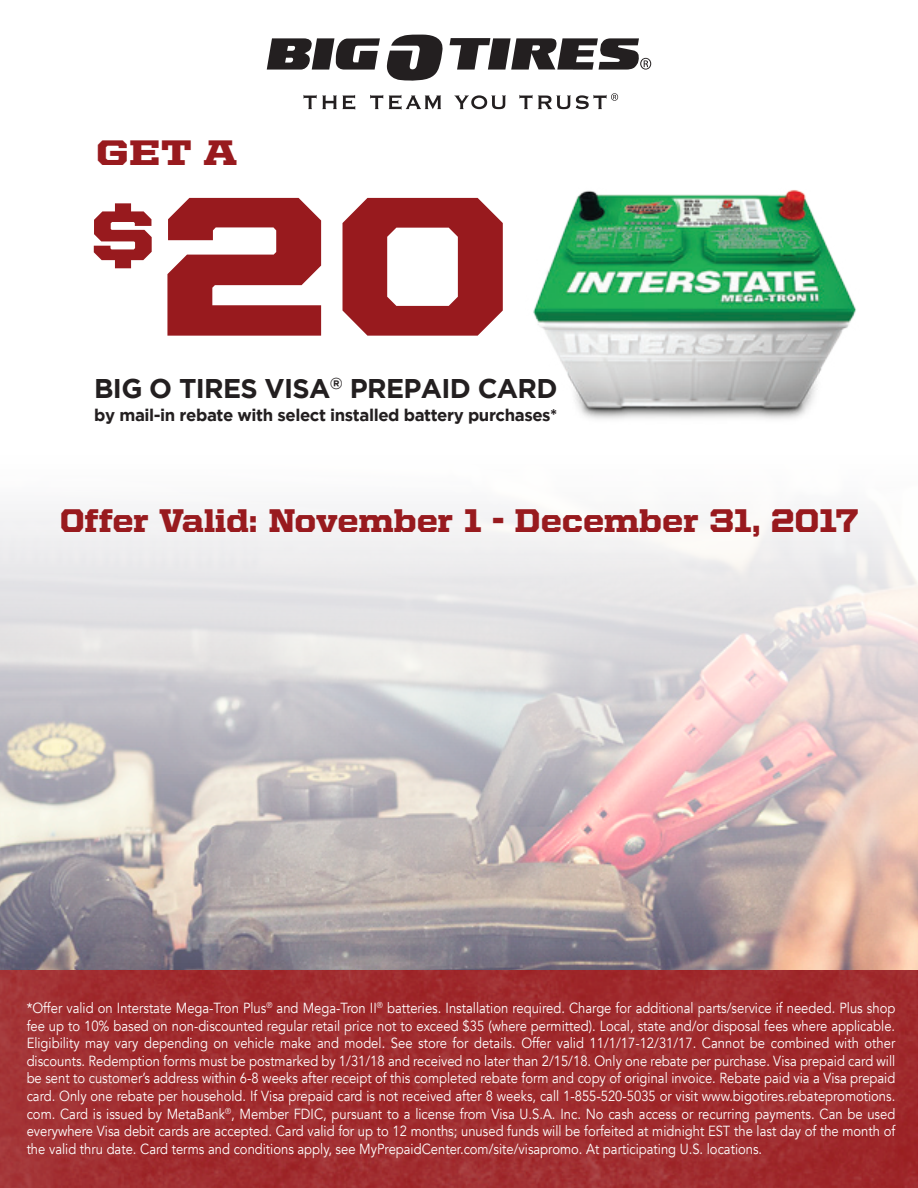
<style>
.page{position:relative;width:918px;height:1188px;background:#fff}
.page>*{position:absolute;margin:0;border:0;box-sizing:border-box;transform-origin:0 0}
.t1{font:900 199.65px "United Serif Semi Ext";color:#981a1e}
.t2{font:900 74.25px "United Serif Semi Ext";color:#981a1e}
.t3{font:900 35.7px "United Serif Semi Ext";color:#981a1e}
.t4{font:900 33px "United Serif Semi Ext";color:#981a1e;scale:.82 1}
.t5{font:700 27px "Gotham";letter-spacing:-.025em;color:#231f20}
.t6{font:700 16.8px "Gotham";letter-spacing:-.025em;color:#231f20}
.t7{font:14.7px/17.5px "Avenir";color:#fff;text-align:justify;scale:.89 1}
</style>
<div class="page">
<img style="left:0;top:510px;width:918px;height:461px">
<svg style="left:267px;top:38px;width:113px;height:32px"></svg>
<svg style="left:387px;top:34px;width:56px;height:47px"></svg>
<svg style="left:304px;top:95px;width:33px;height:14px"></svg>
<svg style="left:343px;top:95px;width:12px;height:15px"></svg>
<svg style="left:370px;top:95px;width:13px;height:14px"></svg>
<svg style="left:389px;top:95px;width:52px;height:15px"></svg>
<svg style="left:454px;top:95px;width:52px;height:14px"></svg>
<svg style="left:450px;top:38px;width:201px;height:32px"></svg>
<svg style="left:519px;top:93px;width:99px;height:16px"></svg>
<img style="left:0;top:971px;width:918px;height:217px">
<img style="left:533px;top:190px;width:323px;height:229px">
<svg style="left:533px;top:364px;width:31px;height:46px"></svg>
<p class="t3" style="left:96px;top:132px;width:144px">GET A</p>
<p class="t2" style="left:90px;top:193px;width:68px">$</p>
<p class="t1" style="left:156px;top:151px;width:361px">20</p>
<p class="t5" style="left:94px;top:373px;width:465px">BIG O TIRES VISA<sup>®</sup> PREPAID CARD</p>
<p class="t6" style="left:94px;top:405px;width:465px">by mail-in rebate with select installed battery purchases*</p>
<p class="t4" style="left:60px;top:501px;width:975px">Offer Valid: November 1 - December 31, 2017</p>
<p class="t7" style="left:27px;top:1000px;width:978px">*Offer valid on Interstate Mega-Tron Plus<sup>®</sup> and Mega-Tron II<sup>®</sup> batteries. Installation required. Charge for additional parts/service if needed. Plus shop fee up to 10% based on non-discounted regular retail price not to exceed $35 (where permitted). Local, state and/or disposal fees where applicable.<br>Eligibility may vary depending on vehicle make and model. See store for details. Offer valid 11/1/17-12/31/17. Cannot be combined with other discounts. Redemption forms must be postmarked by 1/31/18 and received no later than 2/15/18. Only one rebate per purchase. Visa prepaid card will be sent to customer’s address within 6-8 weeks after receipt of this completed rebate form and copy of original invoice. Rebate paid via a Visa prepaid card. Only one rebate per household. If Visa prepaid card is not received after 8 weeks, call 1-855-520-5035 or visit www.bigotires.rebatepromotions. com. Card is issued by MetaBank<sup>®</sup>, Member FDIC, pursuant to a license from Visa U.S.A. Inc. No cash access or recurring payments. Can be used everywhere Visa debit cards are accepted. Card valid for up to 12 months; unused funds will be forfeited at midnight EST the last day of the month of the valid thru date. Card terms and conditions apply, see MyPrepaidCenter.com/site/visapromo. At participating U.S. locations.</p>
</div>
